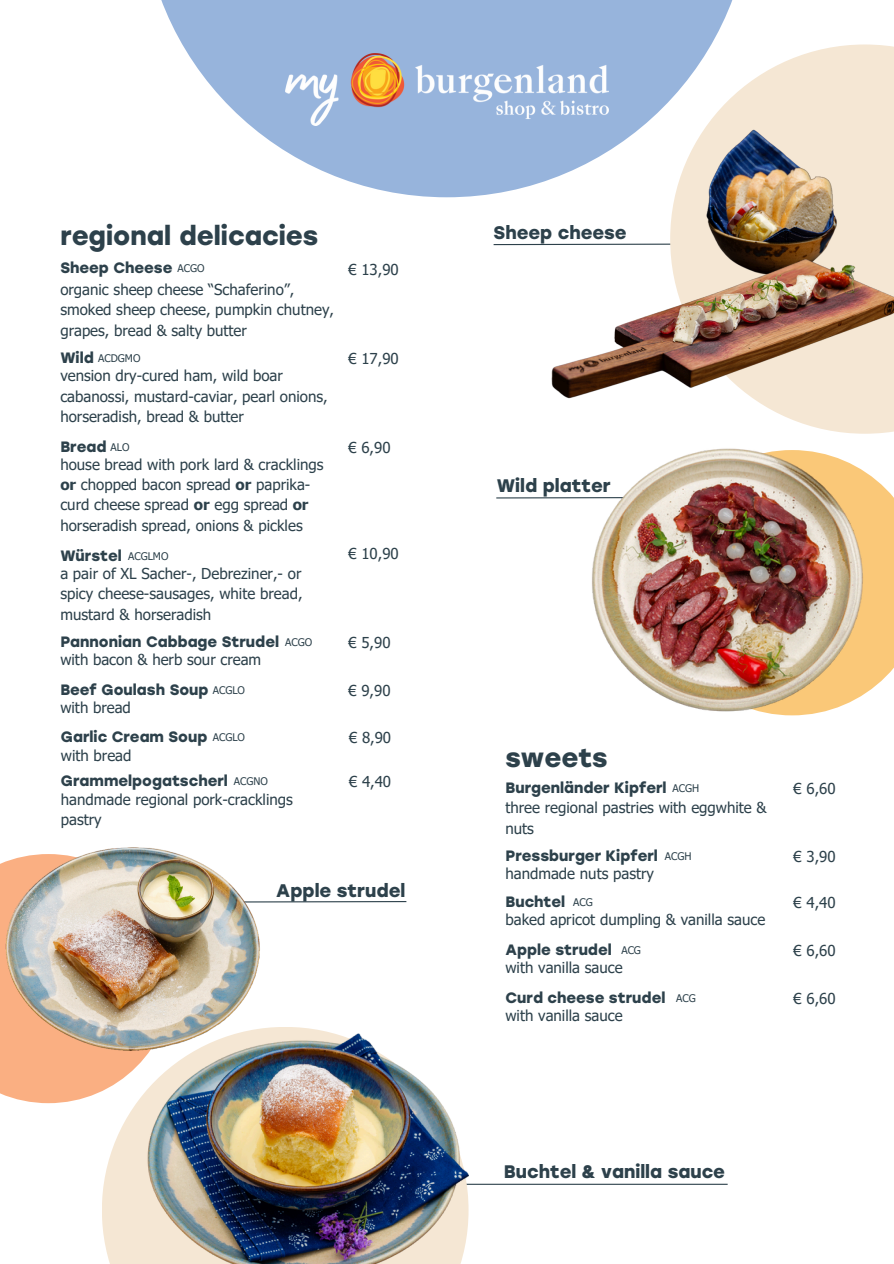
<style>
.page{position:relative;width:894px;height:1264px;background:#fff}
.page>*{position:absolute;margin:0;border:0;box-sizing:border-box;transform-origin:0 0}
.t1{font:700 26.25px "Stolzl";color:#2d414b}
.t2{font:700 18.15px "Stolzl";color:#2d414b}
.t3{font:15px/20.2px "Tahoma";color:#2d414b}
.t4{font:700 15px "Stolzl";color:#2d414b}
.t5{font:10.5px "Tahoma";color:#2d414b}
.s1{font-weight:700}
</style>
<div class="page">
<svg style="left:282px;top:901px;width:125px;height:2px"></svg>
<svg style="left:0;top:1080px;width:102px;height:23px;background:#fabb94"></svg>
<img style="left:0;top:847px;width:282px;height:233px">
<svg style="left:161px;top:0;width:572px;height:197px;fill:#97b4dc"></svg>
<img style="left:285px;top:54px;width:323px;height:72px">
<svg style="left:496px;top:497px;width:77px;height:2px"></svg>
<div style="left:881px;top:484px;width:12px;height:197px;background:#fac878"></div>
<svg style="left:493px;top:243px;width:177px;height:3px"></svg>
<svg style="left:670px;top:44px;width:223px;height:390px;fill:#f5e7d4"></svg>
<img style="left:681px;top:78px;width:192px;height:169px">
<img style="left:551px;top:247px;width:342px;height:170px">
<img style="left:573px;top:448px;width:308px;height:268px">
<hr style="left:323px;top:1183px;width:404px;height:1px;background:#2d414b">
<svg style="left:102px;top:1026px;width:30px;height:237px;fill:#f5e7d4"></svg>
<img style="left:132px;top:1024px;width:351px;height:239px">
<h1 class="t1" style="left:60px;top:220px;width:259px">regional delicacies</h1>
<h2 class="t4" style="left:60px;top:259px;width:114px">Sheep Cheese</h2>
<p class="t5" style="left:177px;top:262px;width:29px">ACGO</p>
<p class="t3" style="left:60px;top:279px;width:275px">organic sheep cheese “Schaferino”, smoked sheep cheese, pumpkin chutney, grapes, bread &amp; salty butter</p>
<h4 class="t4" style="left:60px;top:349px;width:35px">Wild</h4>
<p class="t5" style="left:98px;top:351px;width:44px">ACDGMO</p>
<h4 class="t3" style="left:60px;top:365px;width:269px">vension dry-cured ham, wild boar cabanossi, mustard-caviar, pearl onions, horseradish, bread &amp; butter</h4>
<h4 class="t4" style="left:60px;top:437px;width:48px">Bread</h4>
<p class="t5" style="left:110px;top:440px;width:20px">ALO</p>
<h4 class="t3" style="left:60px;top:454px;width:265px">house bread with pork lard &amp; cracklings <span class="s1">or</span> chopped bacon spread <span class="s1">or</span> paprika&shy;curd cheese spread <span class="s1">or</span> egg spread <span class="s1">or </span>horseradish spread, onions &amp; pickles</h4>
<p class="t4" style="left:60px;top:546px;width:63px">Würstel</p>
<h4 class="t5" style="left:128px;top:549px;width:42px">ACGLMO</h4>
<h4 class="t3" style="left:60px;top:563px;width:244px;text-align:justify">a pair of XL Sacher-, Debreziner,- or spicy cheese-sausages, white bread, mustard &amp; horseradish</h4>
<p class="t4" style="left:60px;top:632px;width:220px">Pannonian Cabbage Strudel</p>
<h4 class="t5" style="left:285px;top:635px;width:29px">ACGO</h4>
<h4 class="t3" style="left:60px;top:649px;width:202px">with bacon &amp; herb sour cream</h4>
<p class="t4" style="left:60px;top:680px;width:150px">Beef Goulash Soup</p>
<h4 class="t5" style="left:213px;top:683px;width:34px">ACGLO</h4>
<h4 class="t3" style="left:60px;top:697px;width:72px">with bread</h4>
<h3 class="t4" style="left:61px;top:728px;width:148px">Garlic Cream Soup</h3>
<p class="t5" style="left:213px;top:730px;width:34px">ACGLO</p>
<h4 class="t3" style="left:61px;top:744px;width:72px">with bread</h4>
<h3 class="t4" style="left:61px;top:772px;width:168px">Grammelpogatscherl</h3>
<p class="t5" style="left:234px;top:774px;width:36px">ACGNO</p>
<p class="t3" style="left:61px;top:788px;width:233px">handmade regional pork-cracklings pastry</p>
<h3 class="t3" style="left:348px;top:258px;width:52px">€ 13,90</h3>
<h3 class="t3" style="left:348px;top:348px;width:52px">€ 17,90</h3>
<h3 class="t3" style="left:348px;top:436px;width:44px">€ 6,90</h3>
<h3 class="t3" style="left:348px;top:543px;width:52px">€ 10,90</h3>
<h3 class="t3" style="left:348px;top:631px;width:44px">€ 5,90</h3>
<h3 class="t3" style="left:348px;top:679px;width:44px">€ 9,90</h3>
<h3 class="t3" style="left:349px;top:727px;width:44px">€ 8,90</h3>
<h4 class="t3" style="left:349px;top:771px;width:44px">€ 4,40</h4>
<p class="t2" style="left:276px;top:879px;width:131px">Apple strudel</p>
<h4 class="t2" style="left:493px;top:221px;width:134px">Sheep cheese</h4>
<p class="t2" style="left:496px;top:474px;width:115px">Wild platter</p>
<p class="t1" style="left:505px;top:742px;width:104px">sweets</p>
<h4 class="t4" style="left:505px;top:778px;width:163px">Burgenländer Kipferl</h4>
<h4 class="t5" style="left:672px;top:781px;width:28px">ACGH</h4>
<p class="t3" style="left:505px;top:797px;width:263px">three regional pastries with eggwhite &amp; nuts</p>
<h2 class="t3" style="left:793px;top:777px;width:44px">€ 6,60</h2>
<p class="t4" style="left:505px;top:846px;width:154px">Pressburger Kipferl</p>
<h3 class="t5" style="left:664px;top:849px;width:28px">ACGH</h3>
<p class="t3" style="left:505px;top:863px;width:150px">handmade nuts pastry</p>
<h4 class="t3" style="left:793px;top:846px;width:44px">€ 3,90</h4>
<h4 class="t4" style="left:505px;top:892px;width:61px">Buchtel</h4>
<h1 class="t5" style="left:573px;top:895px;width:21px">ACG</h1>
<h3 class="t3" style="left:505px;top:909px;width:261px">baked apricot dumpling &amp; vanilla sauce</h3>
<h4 class="t3" style="left:793px;top:891px;width:44px">€ 4,40</h4>
<p class="t4" style="left:505px;top:940px;width:108px">Apple strudel</p>
<h3 class="t5" style="left:621px;top:943px;width:21px">ACG</h3>
<p class="t3" style="left:505px;top:957px;width:119px">with vanilla sauce</p>
<p class="t3" style="left:793px;top:939px;width:44px">€ 6,60</p>
<h4 class="t4" style="left:505px;top:988px;width:161px">Curd cheese strudel</h4>
<h4 class="t5" style="left:676px;top:991px;width:21px">ACG</h4>
<h3 class="t3" style="left:505px;top:1005px;width:119px">with vanilla sauce</h3>
<p class="t3" style="left:793px;top:987px;width:44px">€ 6,60</p>
<h2 class="t2" style="left:504px;top:1160px;width:222px">Buchtel &amp; vanilla sauce</h2>
</div>
